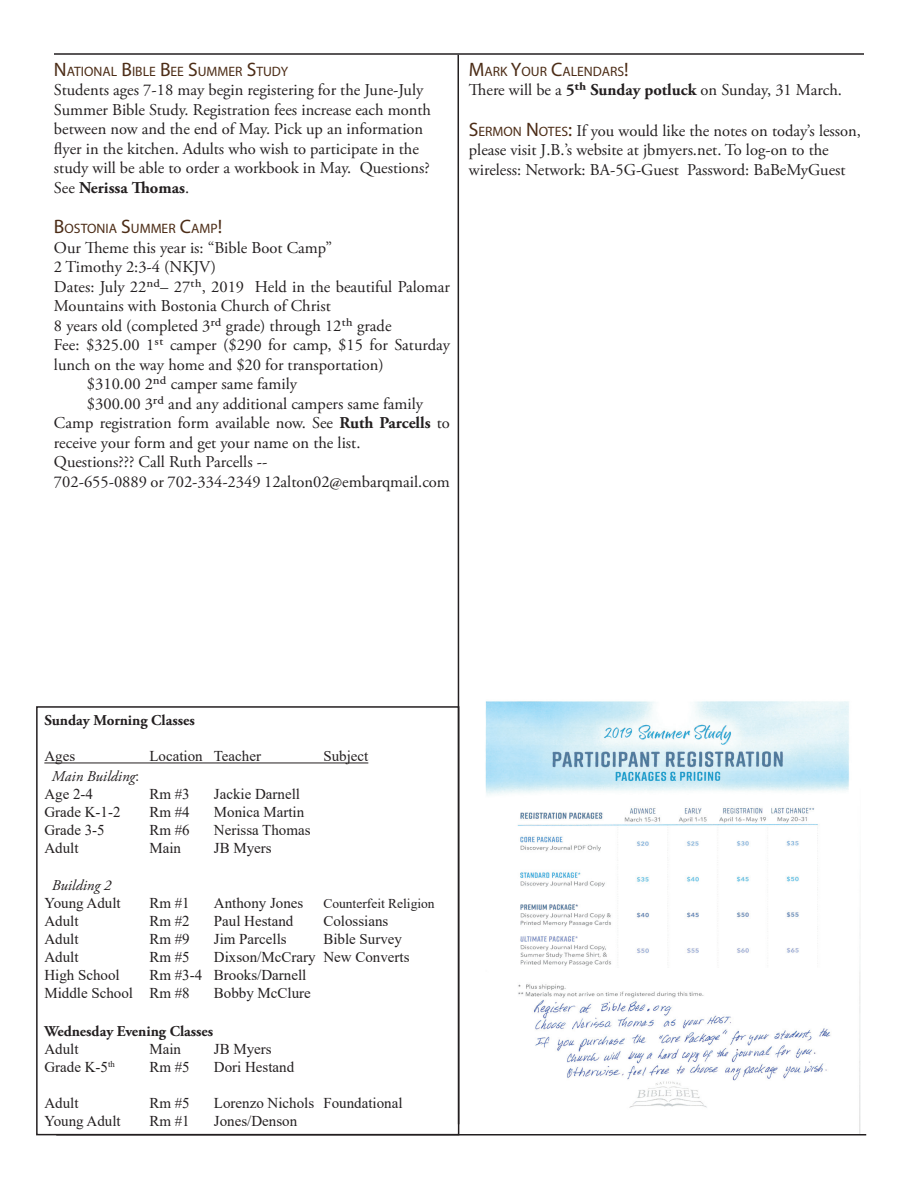
<style>
.page{position:relative;width:918px;height:1188px;background:#fff}
.page>*{position:absolute;margin:0;border:0;box-sizing:border-box;transform-origin:0 0}
.t1{font:16.5px/19.5px "Adobe Garamond Pro";color:#231f20}
.t2{font:15px "Times New Roman";color:#231f20}
.t3{font:700 15px "Adobe Garamond Pro";color:#231f20}
.t4{font:italic 15px "Adobe Garamond Pro";color:#231f20}
.t5{font:13.65px "Myriad Pro";color:#4c2c16}
.t6{font:13.5px "Times New Roman";color:#231f20}
.s1{font-size:19.5px}
.s2{font-weight:700}
.s3{font-family:"Myriad Pro";font-size:13.65px;color:#4c2c16}
.s4{font-family:"Myriad Pro";font-size:19.5px;color:#4c2c16}
.s5{font-family:"Times New Roman";font-style:normal}
</style>
<div class="page">
<hr style="left:54px;top:53px;width:810px;height:2px;background:#231f20">
<hr style="left:56px;top:1134px;width:810px;height:2px;background:#231f20">
<hr style="left:457px;top:55px;width:2px;height:1069px;background:#231f20">
<hr style="left:44px;top:763px;width:324px;height:1px;background:#231f20">
<div style="left:36px;top:706px;width:423px;height:429px;border:2px solid #231f20"></div>
<img style="left:485px;top:701px;width:376px;height:433px">
<p class="t5" style="left:54px;top:63px;width:163px"><span class="s1">N</span>ATIONAL <span class="s1">B</span>IBLE <span class="s1">B</span>EE <span class="s1">S</span>UMMER</p>
<p class="t5" style="left:247px;top:63px;width:43px"><span class="s1">S</span>TUDY</p>
<p class="t1" style="left:54px;top:81px;width:379px">Students ages 7-18 may begin registering for the June-July Summer Bible Study. Registration fees increase each month between now and the end of May. Pick up an information flyer in the kitchen. Adults who wish to participate in the study will be able to order a workbook in May. Questions?<br>See <span class="s2">Nerissa Thomas</span>.</p>
<p class="t5" style="left:54px;top:220px;width:20px"><span class="s1">B</span>OSTO</p>
<p class="t5" style="left:97px;top:220px;width:53px">NIA <span class="s1">S</span>UMMER</p>
<p class="t5" style="left:180px;top:220px;width:44px"><span class="s1">C</span>AMP<span class="s1">!</span></p>
<p class="t1" style="left:54px;top:239px;width:280px">Our Theme this year is: “Bible Boot Camp”</p>
<p class="t1" style="left:54px;top:258px;width:163px">2 Timothy 2:3-4 (NKJV)</p>
<p class="t1" style="left:54px;top:278px;width:396px">Dates: July 22nd– 27th, 2019 Held in the beautiful Palomar<br>Mountains with Bostonia Church of Christ</p>
<p class="t1" style="left:54px;top:317px;width:339px">8 years old (completed 3rd grade) through 12th grade</p>
<p class="t1" style="left:54px;top:336px;width:398px">Fee: $325.00 1st camper ($290 for camp, $15 for Saturday lunch on the way home and $20 for transportation)</p>
<p class="t1" style="left:87px;top:375px;width:212px">$310.00 2nd camper same family</p>
<p class="t1" style="left:87px;top:395px;width:338px">$300.00 3rd and any additional campers same family</p>
<p class="t1" style="left:54px;top:414px;width:397px">Camp registration form available now. See <span class="s2">Ruth Parcells</span> to receive your form and get your name on the list.</p>
<p class="t1" style="left:54px;top:453px;width:215px">Questions??? Call Ruth Parcells --</p>
<p class="t1" style="left:54px;top:473px;width:397px">702-655-0889 or 702-334-2349 12alton02@embarqmail.com</p>
<p class="t5" style="left:469px;top:63px;width:161px"><span class="s1">M</span>ARK <span class="s1">Y</span>OUR <span class="s1">C</span>ALENDARS<span class="s1">!</span></p>
<p class="t1" style="left:469px;top:81px;width:375px">There will be a <span class="s2">5th Sunday potluck</span> on Sunday, 31 March.</p>
<p class="t5" style="left:469px;top:123px;width:19px"><span class="s1">S</span>ERMO</p>
<p class="t1" style="left:469px;top:122px;width:394px;text-indent:44px"><span class="s3">N</span> <span class="s4">N</span> <span class="s3">OTES</span> <span class="s4">:</span> If you would like the notes on today’s lesson, please visit J.B.’s website at jbmyers.net. To log-on to the wireless: Network: BA-5G-Guest Password: BaBeMyGuest</p>
<p class="t3" style="left:44px;top:712px;width:152px">Sunday Morning Classes</p>
<p class="t2" style="left:44px;top:746px;width:32px">Ages</p>
<p class="t2" style="left:149px;top:746px;width:113px">Location Teacher</p>
<p class="t2" style="left:323px;top:746px;width:47px">Subject</p>
<p class="t4" style="left:52px;top:767px;width:89px">Main Building<span class="s5">:</span></p>
<p class="t2" style="left:44px;top:783px;width:50px">Age 2-4</p>
<p class="t2" style="left:149px;top:783px;width:42px">Rm #3</p>
<p class="t2" style="left:214px;top:783px;width:88px">Jackie Darnell</p>
<p class="t2" style="left:44px;top:801px;width:78px">Grade K-1-2</p>
<p class="t2" style="left:149px;top:801px;width:42px">Rm #4</p>
<p class="t2" style="left:214px;top:801px;width:92px">Monica Martin</p>
<p class="t2" style="left:44px;top:819px;width:62px">Grade 3-5</p>
<p class="t2" style="left:149px;top:819px;width:42px">Rm #6</p>
<p class="t2" style="left:214px;top:819px;width:98px">Nerissa Thomas</p>
<p class="t2" style="left:44px;top:837px;width:36px">Adult</p>
<p class="t2" style="left:149px;top:837px;width:33px">Main</p>
<p class="t2" style="left:214px;top:837px;width:59px">JB Myers</p>
<p class="t4" style="left:52px;top:877px;width:61px">Building 2</p>
<p class="t2" style="left:44px;top:893px;width:78px">Young Adult</p>
<p class="t2" style="left:149px;top:893px;width:42px">Rm #1</p>
<p class="t2" style="left:214px;top:893px;width:91px">Anthony Jones</p>
<p class="t6" style="left:323px;top:894px;width:113px">Counterfeit Religion</p>
<p class="t2" style="left:44px;top:911px;width:36px">Adult</p>
<p class="t2" style="left:149px;top:911px;width:42px">Rm #2</p>
<p class="t2" style="left:214px;top:911px;width:81px">Paul Hestand</p>
<p class="t2" style="left:323px;top:911px;width:67px">Colossians</p>
<p class="t2" style="left:44px;top:929px;width:36px">Adult</p>
<p class="t2" style="left:149px;top:929px;width:42px">Rm #9</p>
<p class="t2" style="left:214px;top:929px;width:74px">Jim Parcells</p>
<p class="t2" style="left:323px;top:929px;width:80px">Bible Survey</p>
<p class="t2" style="left:44px;top:947px;width:36px">Adult</p>
<p class="t2" style="left:149px;top:947px;width:42px">Rm #5</p>
<p class="t2" style="left:214px;top:947px;width:197px">Dixson/McCrary New Converts</p>
<p class="t2" style="left:44px;top:965px;width:77px">High School</p>
<p class="t2" style="left:149px;top:965px;width:158px">Rm #3-4 Brooks/Darnell</p>
<p class="t2" style="left:44px;top:983px;width:147px">Middle School Rm #8</p>
<p class="t2" style="left:214px;top:983px;width:99px">Bobby McClure</p>
<p class="t3" style="left:44px;top:1022px;width:170px">Wednesday Evening Classes</p>
<p class="t2" style="left:44px;top:1038px;width:36px">Adult</p>
<p class="t2" style="left:149px;top:1038px;width:33px">Main</p>
<p class="t2" style="left:214px;top:1038px;width:59px">JB Myers</p>
<p class="t2" style="left:44px;top:1056px;width:72px">Grade K-5<sup>th</sup></p>
<p class="t2" style="left:149px;top:1056px;width:42px">Rm #5</p>
<p class="t2" style="left:214px;top:1056px;width:82px">Dori Hestand</p>
<p class="t2" style="left:44px;top:1092px;width:36px">Adult</p>
<p class="t2" style="left:149px;top:1092px;width:42px">Rm #5</p>
<p class="t2" style="left:214px;top:1092px;width:190px">Lorenzo Nichols Foundational</p>
<p class="t2" style="left:44px;top:1110px;width:78px">Young Adult</p>
<p class="t2" style="left:149px;top:1110px;width:42px">Rm #1</p>
<p class="t2" style="left:214px;top:1110px;width:85px">Jones/Denson</p>
</div>
